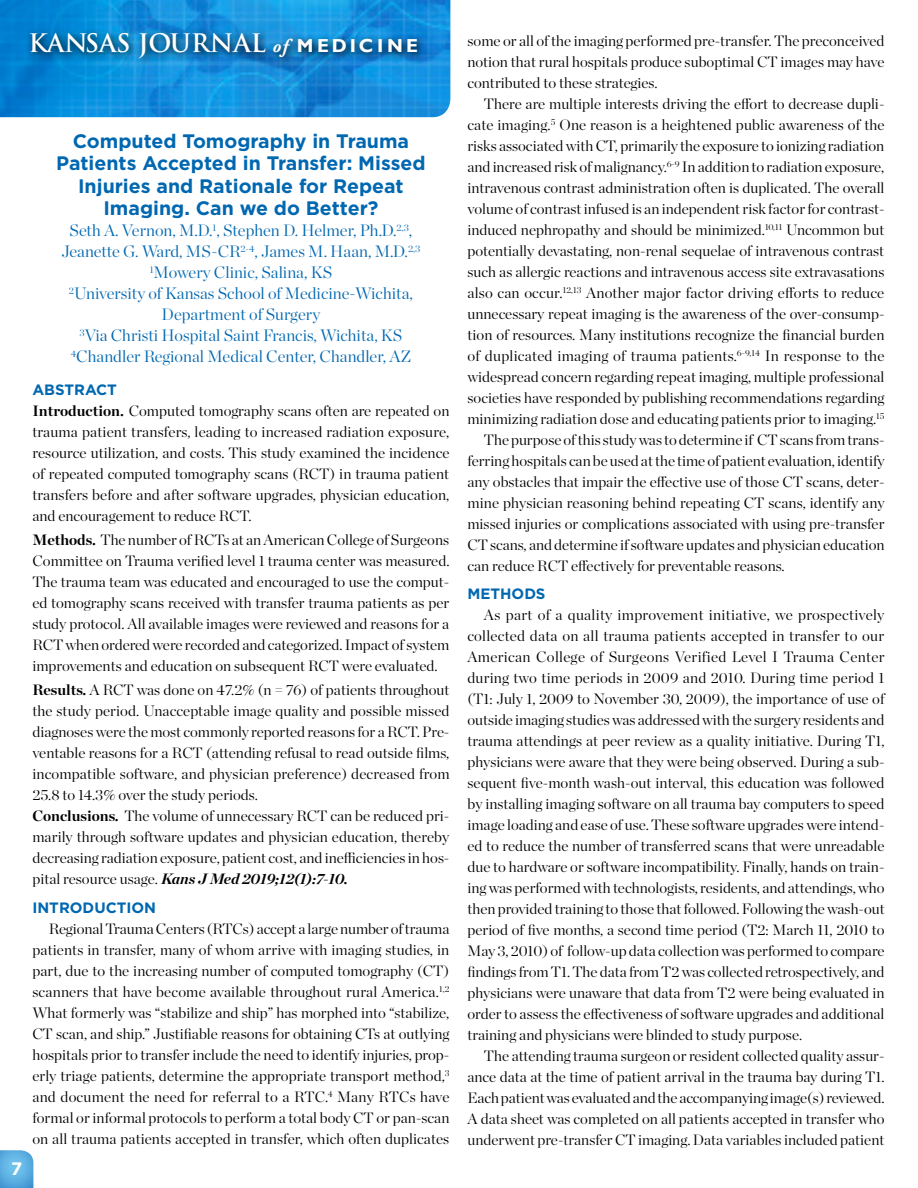
<style>
.page{position:relative;width:918px;height:1188px;background:#fff}
.page>*{position:absolute;margin:0;border:0;box-sizing:border-box;transform-origin:0 0}
.t1{font:700 24.9px "Trajan Pro";color:#fff}
.t2{font:700 19.5px/22.5px "Gotham";color:#0067b1;text-align:center}
.t3{font:700 18px "Gotham";color:#fff}
.t4{font:300 16.5px "Chronicle Display";color:#0067b1}
.t5{font:300 15px/21px "Chronicle Display";color:#000;text-align:justify}
.t6{font:700 15px "Gotham";color:#0067b1}
.s1{font-family:"Adobe Garamond Pro";font-style:italic;font-size:18.75px}
.s2{font-family:"Gill Sans";font-size:18.75px}
.s3{font-weight:700}
.s4{font-weight:700;font-style:italic}
</style>
<div class="page">
<img style="left:0;top:0;width:450px;height:117px">
<svg style="left:0;top:1150px;width:34px;height:38px"></svg>
<svg style="left:26px;top:27px;width:402px;height:41px;background:#107abd"></svg>
<p class="t1" style="left:28px;top:28px;width:391px">KANSAS JOURNAL <span class="s1">of</span> <span class="s2">M EDIC I N E</span></p>
<p class="t3" style="left:11px;top:1156px;width:13px">7</p>
<p class="t2" style="left:56px;top:129px;width:371px">Computed Tomography in Trauma<br>Patients Accepted in Transfer: Missed<br>Injuries and Rationale for Repeat<br>Imaging. Can we do Better?</p>
<p class="t4" style="left:70px;top:218px;width:344px">Seth A. Vernon, M.D.<sup>1</sup>, Stephen D. Helmer, Ph.D.<sup>2,3</sup>,</p>
<p class="t4" style="left:61px;top:239px;width:361px">Jeanette G. Ward, MS-CR<sup>2-4</sup>, James M. Haan, M.D.<sup>2,3</sup></p>
<p class="t4" style="left:150px;top:260px;width:184px"><sup>1</sup>Mowery Clinic, Salina, KS</p>
<p class="t4" style="left:69px;top:281px;width:346px"><sup>2</sup>University of Kansas School of Medicine-Wichita,</p>
<p class="t4" style="left:162px;top:302px;width:160px">Department of Surgery</p>
<p class="t4" style="left:79px;top:323px;width:324px"><sup>3</sup>Via Christi Hospital Saint Francis, Wichita, KS</p>
<p class="t4" style="left:71px;top:344px;width:342px"><sup>4</sup>Chandler Regional Medical Center, Chandler, AZ</p>
<p class="t6" style="left:32px;top:380px;width:86px">ABSTRACT</p>
<p class="t5" style="left:32px;top:399px;width:419px"><span class="s3">Introduction.</span> Computed tomography scans often are repeated on trauma patient transfers, leading to increased radiation exposure, resource utilization, and costs. This study examined the incidence of repeated computed tomography scans (RCT) in trauma patient transfers before and after software upgrades, physician education, and encouragement to reduce RCT.</p>
<p class="t5" style="left:32px;top:528px;width:419px"><span class="s3">Methods.</span><sup>x</sup>The number of RCTs at an American College of Surgeons Committee on Trauma verified level 1 trauma center was measured.<br>The trauma team was educated and encouraged to use the comput&shy;ed tomography scans received with transfer trauma patients as per study protocol. All available images were reviewed and reasons for a RCT when ordered were recorded and categorized. Impact of system improvements and education on subsequent RCT were evaluated.</p>
<p class="t5" style="left:32px;top:678px;width:419px"><span class="s3">Results.</span> A RCT was done on 47.2% (n = 76) of patients throughout the study period. Unacceptable image quality and possible missed diagnoses were the most commonly reported reasons for a RCT. Pre&shy;ventable reasons for a RCT (attending refusal to read outside films, incompatible software, and physician preference) decreased from 25.8 to 14.3% over the study periods.</p>
<p class="t5" style="left:32px;top:804px;width:419px"><span class="s3">Conclusions.</span> The volume of unnecessary RCT can be reduced pri&shy;marily through software updates and physician education, thereby decreasing radiation exposure, patient cost, and inefficiencies in hos&shy;pital resource usage. <span class="s4">Kans J Med 2019;12(1):7-10.</span></p>
<p class="t6" style="left:32px;top:897px;width:125px">INTRODUCTION</p>
<p class="t5" style="left:32px;top:917px;width:419px;text-indent:17px">Regional Trauma Centers (RTCs) accept a large number of trauma patients in transfer, many of whom arrive with imaging studies, in part, due to the increasing number of computed tomography (CT) scanners that have become available throughout rural America.<sup>1,2<br></sup>What formerly was “stabilize and ship” has morphed into “stabilize, CT scan, and ship.” Justifiable reasons for obtaining CTs at outlying hospitals prior to transfer include the need to identify injuries, prop&shy;erly triage patients, determine the appropriate transport method,<sup>3 </sup>and document the need for referral to a RTC.<sup>4</sup> Many RTCs have formal or informal protocols to perform a total body CT or pan-scan on all trauma patients accepted in transfer, which often duplicates</p>
<p class="t5" style="left:467px;top:29px;width:419px">some or all of the imaging performed pre-transfer. The preconceived notion that rural hospitals produce suboptimal CT images may have contributed to these strategies.</p>
<p class="t5" style="left:467px;top:92px;width:419px;text-indent:17px">There are multiple interests driving the effort to decrease dupli&shy;cate imaging.<sup>5</sup> One reason is a heightened public awareness of the risks associated with CT, primarily the exposure to ionizing radiation and increased risk of malignancy.<sup>6-9</sup> In addition to radiation exposure, intravenous contrast administration often is duplicated. The overall volume of contrast infused is an independent risk factor for contrast&shy;induced nephropathy and should be minimized.<sup>10,11</sup> Uncommon but potentially devastating, non-renal sequelae of intravenous contrast such as allergic reactions and intravenous access site extravasations also can occur.<sup>12,13</sup> Another major factor driving efforts to reduce unnecessary repeat imaging is the awareness of the over-consump&shy;tion of resources. Many institutions recognize the financial burden of duplicated imaging of trauma patients.<sup>6-9,14</sup> In response to the widespread concern regarding repeat imaging, multiple professional societies have responded by publishing recommendations regarding minimizing radiation dose and educating patients prior to imaging.<sup>15</sup></p>
<p class="t5" style="left:467px;top:428px;width:419px;text-indent:17px">The purpose of this study was to determine if CT scans from trans&shy;ferring hospitals can be used at the time of patient evaluation, identify any obstacles that impair the effective use of those CT scans, deter&shy;mine physician reasoning behind repeating CT scans, identify any missed injuries or complications associated with using pre-transfer CT scans, and determine if software updates and physician education can reduce RCT effectively for preventable reasons.</p>
<p class="t6" style="left:467px;top:584px;width:80px">METHODS</p>
<p class="t5" style="left:467px;top:603px;width:419px;text-indent:17px">As part of a quality improvement initiative, we prospectively collected data on all trauma patients accepted in transfer to our American College of Surgeons Verified Level I Trauma Center during two time periods in 2009 and 2010. During time period 1</p>
<p class="t5" style="left:467px;top:687px;width:419px">(T1: July 1, 2009 to November 30, 2009), the importance of use of outside imaging studies was addressed with the surgery residents and trauma attendings at peer review as a quality initiative. During T1, physicians were aware that they were being observed. During a sub&shy;sequent five-month wash-out interval, this education was followed by installing imaging software on all trauma bay computers to speed image loading and ease of use. These software upgrades were intend&shy;ed to reduce the number of transferred scans that were unreadable due to hardware or software incompatibility. Finally, hands on train&shy;ing was performed with technologists, residents, and attendings, who then provided training to those that followed. Following the wash-out period of five months, a second time period (T2: March 11, 2010 to May 3, 2010) of follow-up data collection was performed to compare findings from T1. The data from T2 was collected retrospectively, and physicians were unaware that data from T2 were being evaluated in order to assess the effectiveness of software upgrades and additional training and physicians were blinded to study purpose.</p>
<p class="t5" style="left:467px;top:1044px;width:419px;text-indent:17px">The attending trauma surgeon or resident collected quality assur&shy;ance data at the time of patient arrival in the trauma bay during T1.<br>Each patient was evaluated and the accompanying image(s) reviewed.<br>A data sheet was completed on all patients accepted in transfer who underwent pre-transfer CT imaging. Data variables included patient</p>
</div>
